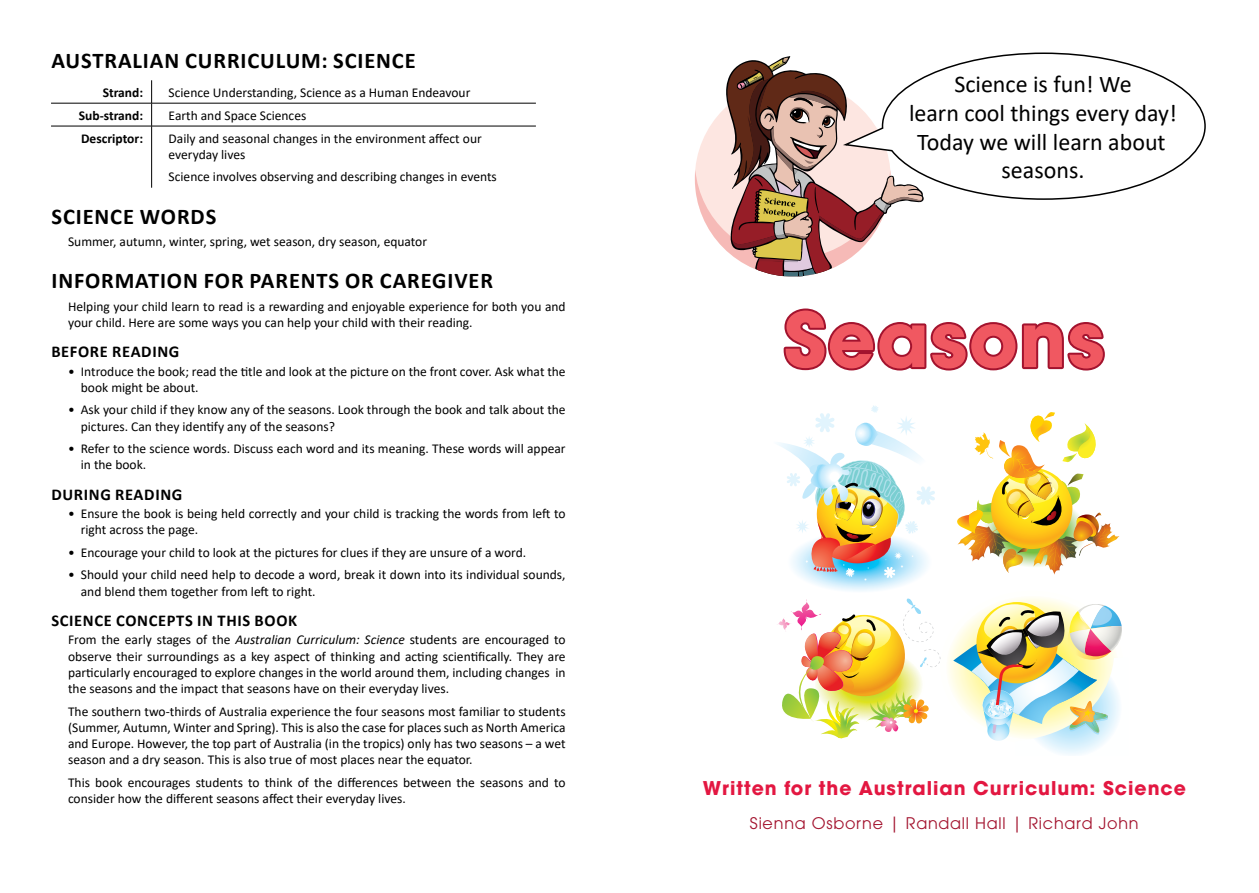
<style>
.page{position:relative;width:1259px;height:893px;background:#fff}
.page>*{position:absolute;margin:0;border:0;box-sizing:border-box;transform-origin:0 0}
.t1{font:700 75px "Avant Garde LT";letter-spacing:.02em;color:#f05861}
.t2{font:24px/28.8px "Calibri";color:#000;text-align:center}
.t3{font:700 22.5px "Calibri";letter-spacing:.04em;color:#000}
.t4{font:700 18.9px "Avant Garde LT";letter-spacing:.05em;color:#e31741}
.t5{font:700 16.5px "Calibri";letter-spacing:.04em;color:#000}
.t6{font:15.9px "Avant Garde LT";letter-spacing:.05em;color:#a3132e}
.t7{font:13.5px/16.2px "Calibri";color:#000}
.t8{font:700 13.5px "Calibri";color:#000}
.s1{font-style:italic}
</style>
<div class="page">
<svg style="left:783px;top:308px;width:322px;height:63px"></svg>
<svg style="left:151px;top:80px;width:1px;height:46px"></svg>
<hr style="left:151px;top:126px;width:1px;height:62px;background:#000">
<hr style="left:51px;top:103px;width:101px;height:1px;background:#000">
<hr style="left:152px;top:103px;width:384px;height:1px;background:#000">
<hr style="left:51px;top:126px;width:101px;height:1px;background:#000">
<hr style="left:152px;top:126px;width:384px;height:1px;background:#000">
<svg style="left:695px;top:56px;width:228px;height:221px"></svg>
<svg style="left:840px;top:52px;width:366px;height:149px"></svg>
<img style="left:777px;top:405px;width:345px;height:350px">
<h3 class="t3" style="left:51px;top:45px;width:366px">AUSTRALIAN CURRICULUM: SCIENCE</h3>
<p class="t8" style="left:103px;top:83px;width:42px">Strand:</p>
<p class="t7" style="left:169px;top:84px;width:303px">Science Understanding, Science as a Human Endeavour</p>
<p class="t8" style="left:79px;top:106px;width:66px">Sub-strand:</p>
<p class="t7" style="left:169px;top:107px;width:139px">Earth and Space Sciences</p>
<p class="t8" style="left:81px;top:129px;width:63px">Descriptor:</p>
<p class="t7" style="left:169px;top:130px;width:315px">Daily and seasonal changes in the environment affect our everyday lives</p>
<p class="t7" style="left:169px;top:168px;width:330px">Science involves observing and describing changes in events</p>
<h3 class="t3" style="left:51px;top:200px;width:166px">SCIENCE WORDS</h3>
<p class="t7" style="left:68px;top:233px;width:360px">Summer, autumn, winter, spring, wet season, dry season, equator</p>
<h3 class="t3" style="left:51px;top:265px;width:443px">INFORMATION FOR PARENTS OR CAREGIVER</h3>
<p class="t7" style="left:68px;top:298px;width:499px">Helping your child learn to read is a rewarding and enjoyable experience for both you and your child. Here are some ways you can help your child with their reading.</p>
<p class="t5" style="left:51px;top:340px;width:130px">BEFORE READING</p>
<p class="t7" style="left:81px;top:363px;width:486px;text-indent:-13px">• Introduce the book; read the title and look at the picture on the front cover. Ask what the book might be about.</p>
<p class="t7" style="left:81px;top:401px;width:486px;text-indent:-13px">• Ask your child if they know any of the seasons. Look through the book and talk about the pictures. Can they identify any of the seasons?</p>
<p class="t7" style="left:81px;top:440px;width:486px;text-indent:-13px">• Refer to the science words. Discuss each word and its meaning. These words will appear in the book.</p>
<p class="t5" style="left:51px;top:483px;width:133px">DURING READING</p>
<p class="t7" style="left:81px;top:505px;width:486px;text-indent:-13px">• Ensure the book is being held correctly and your child is tracking the words from left to right across the page.</p>
<p class="t7" style="left:68px;top:544px;width:460px">• Encourage your child to look at the pictures for clues if they are unsure of a word.</p>
<p class="t7" style="left:81px;top:567px;width:486px;text-indent:-13px">• Should your child need help to decode a word, break it down into its individual sounds, and blend them together from left to right.</p>
<p class="t5" style="left:51px;top:609px;width:247px">SCIENCE CONCEPTS IN THIS BOOK</p>
<p class="t7" style="left:68px;top:631px;width:499px;text-align:justify">From the early stages of the <span class="s1">Australian Curriculum: Science</span> students are encouraged to observe their surroundings as a key aspect of thinking and acting scientifically. They are particularly encouraged to explore changes in the world around them, including changes in the seasons and the impact that seasons have on their everyday lives.</p>
<p class="t7" style="left:68px;top:703px;width:499px;text-align:justify">The southern two-thirds of Australia experience the four seasons most familiar to students (Summer, Autumn, Winter and Spring). This is also the case for places such as North America and Europe. However, the top part of Australia (in the tropics) only has two seasons – a wet season and a dry season. This is also true of most places near the equator.</p>
<p class="t7" style="left:68px;top:774px;width:499px">This book encourages students to think of the differences between the seasons and to consider how the different seasons affect their everyday lives.</p>
<h2 class="t2" style="left:909px;top:69px;width:269px">Science is fun! We<br>learn cool things every day!<br>Today we will learn about seasons.</h2>
<h1 class="t1" style="left:784px;top:291px;width:322px">Seasons</h1>
<h3 class="t4" style="left:702px;top:776px;width:485px">Written for the Australian Curriculum: Science</h3>
<p class="t6" style="left:750px;top:814px;width:390px">Sienna Osborne | Randall Hall | Richard John</p>
</div>
